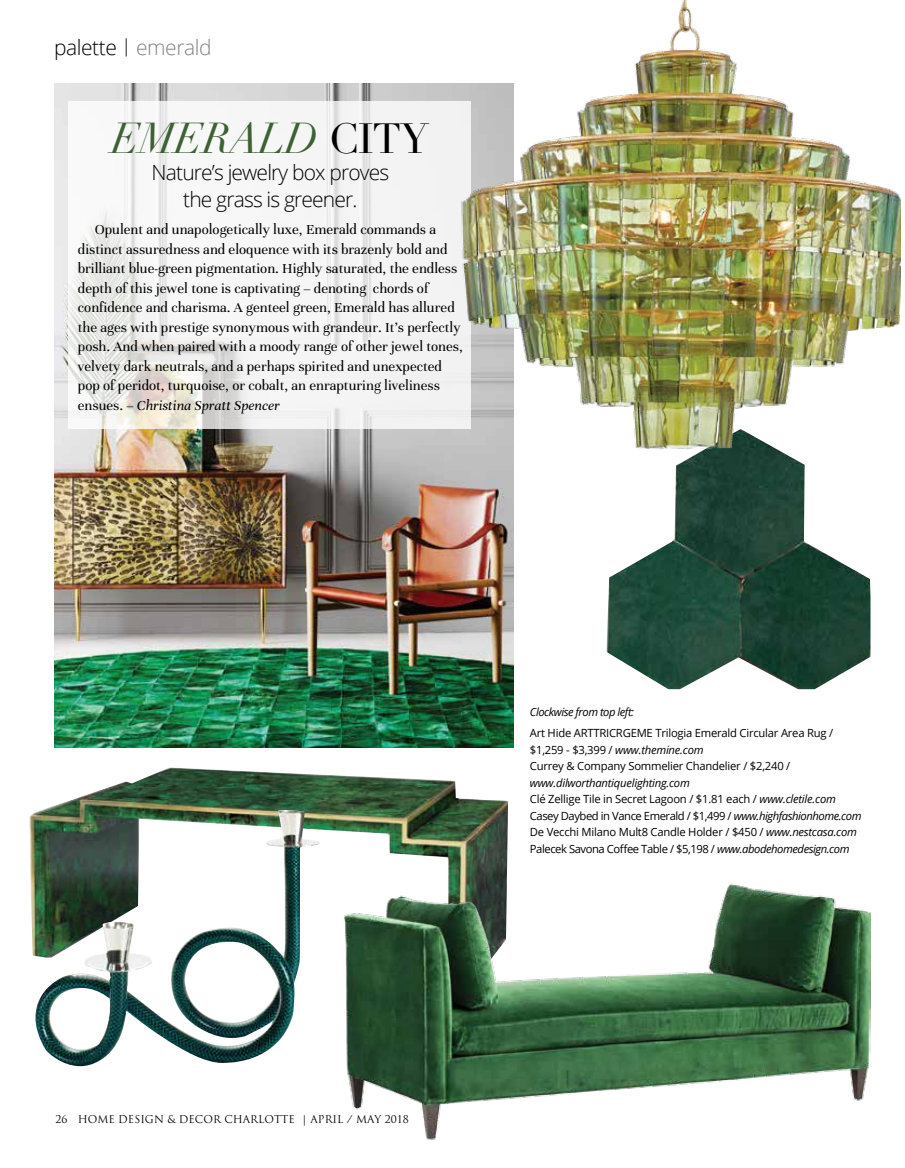
<style>
.page{position:relative;width:905px;height:1168px;background:#fff}
.page>*{position:absolute;margin:0;border:0;box-sizing:border-box;transform-origin:0 0}
.t1{font:italic 42.3px "Didot";letter-spacing:-.02em;color:#3e6035}
.t2{font:300 21px/27px "Open Sans";letter-spacing:-.04em;color:#000;text-align:center}
.t3{font:300 21px "Open Sans";letter-spacing:-.02em;color:#000}
.t4{font:15px/19.5px "Unna";color:#000}
.t5{font:11.25px/16.5px "Open Sans";letter-spacing:-.02em;color:#000}
.t6{font:italic 11.25px "Open Sans";letter-spacing:-.04em;color:#000}
.t7{font:10.5px "Trajan Pro";color:#000}
.s1{font-size:18px}
.s2{color:#808285}
.s3{font-style:normal;font-size:41.25px;color:#000}
.s4{font-style:italic}
</style>
<div class="page">
<img style="left:29px;top:767px;width:479px;height:189px">
<img style="left:606px;top:477px;width:264px;height:212px">
<img style="left:54px;top:84px;width:459px;height:664px">
<svg style="left:68px;top:102px;width:357px;height:327px;fill:#f5f5f5"></svg>
<img style="left:425px;top:0;width:475px;height:477px">
<img style="left:345px;top:873px;width:525px;height:267px">
<img style="left:35px;top:810px;width:285px;height:256px">
<h2 class="t3" style="left:54px;top:33px;width:159px">palette <span class="s1">|</span> <span class="s2">emerald</span></h2>
<h1 class="t1" style="left:111px;top:113px;width:319px">EMERALD <span class="s3">City</span></h1>
<h2 class="t2" style="left:151px;top:159px;width:239px">Nature’s jewelry box proves the grass is greener.</h2>
<p class="t4" style="left:78px;top:220px;width:386px;text-indent:17px">Opulent and unapologetically luxe, Emerald commands a distinct assuredness and eloquence with its brazenly bold and brilliant blue-green pigmentation. Highly saturated, the endless depth of this jewel tone is captivating – denoting chords of confidence and charisma. A genteel green, Emerald has allured the ages with prestige synonymous with grandeur. It’s perfectly posh. And when paired with a moody range of other jewel tones, velvety dark neutrals, and a perhaps spirited and unexpected pop of peridot, turquoise, or cobalt, an enrapturing liveliness ensues. – <span class="s4">Christina Spratt Spencer</span></p>
<p class="t7" style="left:56px;top:1113px;width:355px">26 HOME DESIGN &amp; DECOR CHARLOTTE | APRIL / MAY 2018</p>
<p class="t6" style="left:530px;top:704px;width:106px">Clockwise from top left:</p>
<p class="t5" style="left:530px;top:724px;width:305px">Art Hide ARTTRICRGEME Trilogia Emerald Circular Area Rug / $1,259 - $3,399 / <span class="s4">www.themine.com<br></span>Currey &amp; Company Sommelier Chandelier / $2,240 /</p>
<p class="t5" style="left:530px;top:774px;width:333px"><span class="s4">www.dilworthantiquelighting.com<br></span>Clé Zellige Tile in Secret Lagoon / $1.81 each / <span class="s4">www.cletile.com </span>Casey Daybed in Vance Emerald / $1,499 / <span class="s4">www.highfashionhome.com </span>De Vecchi Milano Mult8 Candle Holder / $450 / <span class="s4">www.nestcasa.com </span>Palecek Savona Coffee Table / $5,198 / <span class="s4">www.abodehomedesign.com</span></p>
</div>
